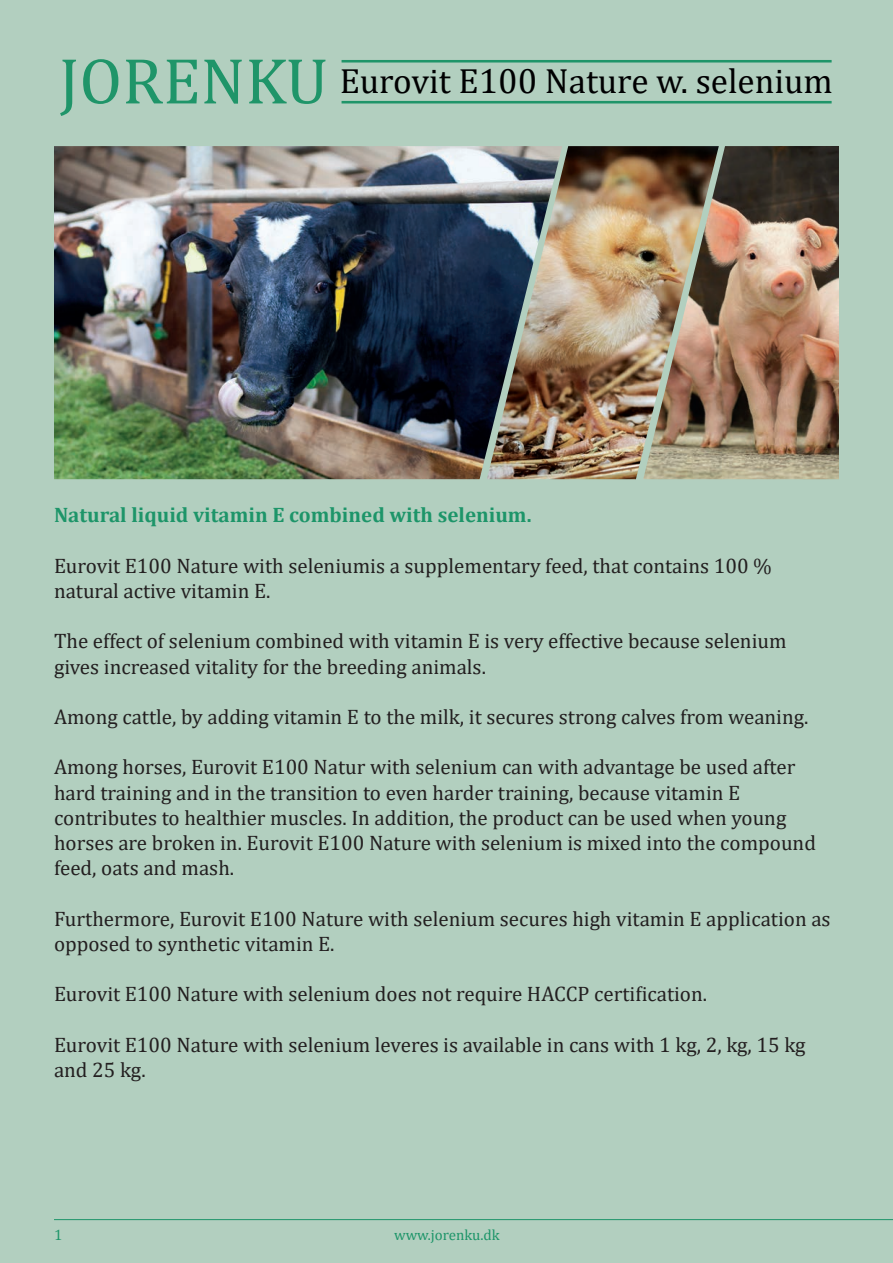
<style>
.page{position:relative;width:893px;height:1263px;background:#b2cfbf}
.page>*{position:absolute;margin:0;border:0;box-sizing:border-box;transform-origin:0 0}
.t1{font:35.1px "Cambria";color:#000001}
.t2{font:21px/25.2px "Cambria";color:#231f20}
.t3{font:700 21px "Cambria";color:#1d9569}
.t4{font:15px "Cambria";color:#1d9569}
.s1{font-size:65.55px;color:#1f9569}
</style>
<div class="page">
<hr style="left:54px;top:1219px;width:839px;height:1px;background:#1d9569">
<hr style="left:342px;top:60px;width:490px;height:3px;background:#1f9569">
<hr style="left:342px;top:101px;width:490px;height:2px;background:#1f9569">
<img style="left:54px;top:146px;width:433px;height:333px">
<img style="left:487px;top:146px;width:156px;height:333px">
<img style="left:643px;top:146px;width:196px;height:333px">
<h1 class="t1" style="left:59px;top:61px;width:775px"><span class="s1">JORENKU</span> Eurovit E100 Nature w. selenium</h1>
<p class="t3" style="left:54px;top:500px;width:479px">Natural liquid vitamin E combined with selenium.</p>
<p class="t2" style="left:54px;top:553px;width:719px">Eurovit E100 Nature with seleniumis a supplementary feed, that contains 100 % natural active vitamin E.</p>
<p class="t2" style="left:54px;top:628px;width:734px">The effect of selenium combined with vitamin E is very effective because selenium gives increased vitality for the breeding animals.</p>
<p class="t2" style="left:54px;top:704px;width:756px">Among cattle, by adding vitamin E to the milk, it secures strong calves from weaning.</p>
<p class="t2" style="left:54px;top:754px;width:763px">Among horses, Eurovit E100 Natur with selenium can with advantage be used after hard training and in the transition to even harder training, because vitamin E contributes to healthier muscles. In addition, the product can be used when young horses are broken in. Eurovit E100 Nature with selenium is mixed into the compound feed, oats and mash.</p>
<p class="t2" style="left:54px;top:906px;width:778px">Furthermore, Eurovit E100 Nature with selenium secures high vitamin E application as opposed to synthetic vitamin E.</p>
<p class="t2" style="left:54px;top:981px;width:655px">Eurovit E100 Nature with selenium does not require HACCP certification.</p>
<p class="t2" style="left:54px;top:1032px;width:753px">Eurovit E100 Nature with selenium leveres is available in cans with 1 kg, 2, kg, 15 kg and 25 kg.</p>
<p class="t4" style="left:54px;top:1226px;width:10px">1</p>
<p class="t4" style="left:394px;top:1226px;width:107px">www.jorenku.dk</p>
</div>
